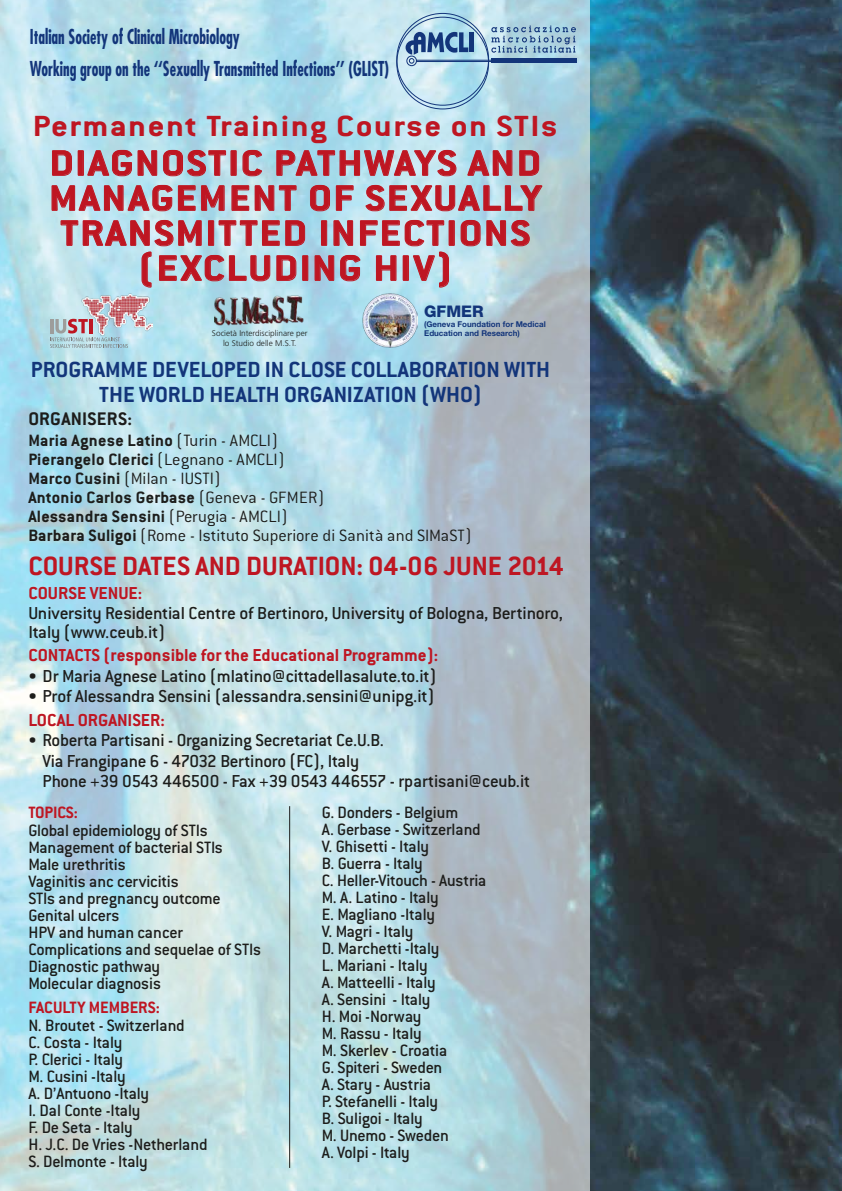
<style>
.page{position:relative;width:842px;height:1191px;background:#fff}
.page>*{position:absolute;margin:0;border:0;box-sizing:border-box;transform-origin:0 0}
.t1{font:700 39px/35px "Conduit ITC";letter-spacing:.04em;color:#be1622;text-align:center;scale:1.15 1}
.t2{font:700 32px "Conduit ITC";letter-spacing:.04em;color:#be1622;scale:1.15 1}
.t3{font:700 29px "Conduit ITC";color:#be1622}
.t4{font:700 24px/25px "Conduit ITC";color:#13357a;text-align:center}
.t5{font:700 condensed 20px/32px "Futura Std";color:#13357a;scale:.77 1}
.t6{font:700 20px "Conduit ITC";letter-spacing:.015em;color:#1d1d1b}
.t7{font:500 19px/20.5px "Conduit ITC";letter-spacing:-.015em;color:#1d1d1b}
.t8{font:700 19px "Conduit ITC";color:#be1622}
.t9{font:500 18px/17px "Conduit ITC";letter-spacing:-.015em;color:#1d1d1b}
.t10{font:300 18px/19px "Conduit ITC";letter-spacing:.005em;color:#1d1d1b}
.t11{font:700 18px "Conduit ITC";color:#be1622}
.t12{font:800 16px "Helvetica Neue LT Std";color:#13357a}
.t13{font:300 8.2px/9.9px "Frutiger LT Std";color:#1d1d1b;text-align:center}
.t14{font:700 8px/9.6px "Helvetica Neue LT Std";color:#13357a}
.s1{font-weight:700}
.s2{font-weight:300}
</style>
<div class="page">
<img style="left:0;top:0;width:591px;height:1191px">
<img style="left:591px;top:0;width:251px;height:1191px">
<div style="left:469px;top:32px;width:5px;height:20px;background:#13357a"></div>
<hr style="left:491px;top:59px;width:86px;height:4px;background:#13357a">
<div style="left:416px;top:60px;width:77px;height:2px;border:1px solid #13357a"></div>
<svg style="left:406px;top:32px;width:62px;height:31px;background:#6f94ba"></svg>
<div style="left:407px;top:56px;width:10px;height:10px;border:1px solid #13357a;border-radius:50%"></div>
<svg style="left:491px;top:26px;width:85px;height:27px;background:#90b3cb"></svg>
<img style="left:81px;top:294px;width:71px;height:42px">
<svg style="left:50px;top:319px;width:78px;height:29px;background:#b4bac3"></svg>
<img style="left:215px;top:295px;width:90px;height:31px">
<img style="left:362px;top:294px;width:55px;height:54px">
<svg style="left:52px;top:150px;width:20px;height:26px"></svg>
<div style="left:78px;top:150px;width:6px;height:26px;border:1px solid #be1622"></div>
<svg style="left:87px;top:150px;width:70px;height:26px;background:#b6b9c5"></svg>
<svg style="left:163px;top:150px;width:63px;height:26px;background:#b5b8c4"></svg>
<div style="left:231px;top:150px;width:6px;height:26px;border:1px solid #be1622"></div>
<svg style="left:242px;top:150px;width:20px;height:26px"></svg>
<svg style="left:276px;top:143px;width:181px;height:33px;background:#b5c1cf"></svg>
<svg style="left:467px;top:150px;width:46px;height:26px"></svg>
<svg style="left:519px;top:150px;width:20px;height:26px"></svg>
<svg style="left:51px;top:185px;width:174px;height:26px;background:#b8b8c5"></svg>
<svg style="left:231px;top:185px;width:66px;height:26px;background:#bcbac4"></svg>
<svg style="left:310px;top:185px;width:20px;height:26px"></svg>
<svg style="left:336px;top:185px;width:18px;height:26px"></svg>
<svg style="left:365px;top:183px;width:178px;height:28px;background:#babeca"></svg>
<div style="left:449px;top:220px;width:6px;height:26px;border:1px solid #be1622"></div>
<svg style="left:460px;top:220px;width:70px;height:26px;background:#b4b3bf"></svg>
<svg style="left:60px;top:220px;width:245px;height:68px;background:#bbcad6"></svg>
<div style="left:302px;top:255px;width:6px;height:26px;border:1px solid #be1622"></div>
<svg style="left:314px;top:220px;width:135px;height:68px;background:#bbc6d4"></svg>
<hr style="left:289px;top:806px;width:1px;height:361px;background:#1d1d1b">
<p class="t5" style="left:30px;top:21px;width:468px">Italian Society of Clinical Microbiology<br>Working group on the ‘‘Sexually Transmitted Infections’’ (GLIST)</p>
<h2 class="t2" style="left:33px;top:108px;width:458px">Permanent Training Course on STIs</h2>
<h1 class="t1" style="left:49px;top:145px;width:430px">DIAGNOSTIC PATHWAYS AND<br>MANAGEMENT OF SEXUALLY<br>TRANSMITTED INFECTIONS (EXCLUDING HIV)</h1>
<p class="t13" style="left:212px;top:328px;width:97px">Società Interdisciplinare per lo Studio delle M.S.T.</p>
<p class="t12" style="left:424px;top:302px;width:61px">GFMER</p>
<p class="t14" style="left:424px;top:319px;width:123px">(Geneva Foundation for Medical<br>Education and Research)</p>
<h3 class="t4" style="left:31px;top:357px;width:521px">PROGRAMME DEVELOPED IN CLOSE COLLABORATION WITH<br>THE WORLD HEALTH ORGANIZATION (WHO)</h3>
<p class="t6" style="left:28px;top:407px;width:105px">ORGANISERS:</p>
<p class="t10" style="left:28px;top:431px;width:445px"><span class="s1">Maria Agnese Latino</span> (Turin - AMCLI)<br><span class="s1">Pierangelo Clerici</span> (Legnano - AMCLI)<br><span class="s1">Marco Cusini</span> (Milan - IUSTI)<br><span class="s1">Antonio Carlos Gerbase</span> (Geneva - GFMER)<br><span class="s1">Alessandra Sensini</span> (Perugia - AMCLI)<br><span class="s1">Barbara Suligoi</span> (Rome - Istituto Superiore di Sanità and SIMaST)</p>
<h3 class="t3" style="left:28px;top:549px;width:537px">COURSE DATES AND DURATION: 04-06 JUNE 2014</h3>
<p class="t8" style="left:28px;top:582px;width:115px">COURSE VENUE:</p>
<p class="t7" style="left:28px;top:604px;width:536px;line-height:18.5px">University Residential Centre of Bertinoro, University of Bologna, Bertinoro,<br>Italy (www.ceub.it)</p>
<p class="t8" style="left:28px;top:644px;width:411px">CONTACTS (responsible for the Educational Programme):</p>
<p class="t7" style="left:28px;top:665px;width:410px"><span class="s2">•</span> Dr Maria Agnese Latino (mlatino@cittadellasalute.to.it)</p>
<p class="t7" style="left:28px;top:686px;width:408px">• Prof Alessandra Sensini (alessandra.sensini@unipg.it)</p>
<p class="t8" style="left:28px;top:709px;width:138px">LOCAL ORGANISER:</p>
<p class="t7" style="left:43px;top:730px;width:489px;text-indent:-14px"><span class="s2">•</span> Roberta Partisani - Organizing Secretariat Ce.U.B.<br>Via Frangipane 6 - 47032 Bertinoro (FC), Italy<br>Phone +39 0543 446500 - Fax +39 0543 446557 - rpartisani@ceub.it</p>
<p class="t11" style="left:28px;top:802px;width:51px">TOPICS:</p>
<p class="t9" style="left:28px;top:821px;width:234px">Global epidemiology of STIs<br>Management of bacterial STIs<br>Male urethritis<br>Vaginitis anc cervicitis<br>STIs and pregnancy outcome<br>Genital ulcers<br>HPV and human cancer<br>Complications and sequelae of STIs<br>Diagnostic pathway<br>Molecular diagnosis</p>
<p class="t11" style="left:28px;top:996px;width:133px">FACULTY MEMBERS:</p>
<p class="t9" style="left:28px;top:1016px;width:181px">N. Broutet - Switzerland<br>C. Costa - Italy<br>P. Clerici - Italy<br>M. Cusini -Italy<br>A. D’Antuono -Italy<br>I. Dal Conte -Italy<br>F. De Seta - Italy<br>H. J.C. De Vries -Netherland<br>S. Delmonte - Italy</p>
<p class="t9" style="left:322px;top:803px;width:166px">G. Donders - Belgium<br>A. Gerbase - Switzerland<br>V. Ghisetti - Italy<br>B. Guerra - Italy<br>C. Heller-Vitouch - Austria<br>M. A. Latino - Italy<br>E. Magliano -Italy<br>V. Magri - Italy<br>D. Marchetti -Italy<br>L. Mariani - Italy<br>A. Matteelli - Italy<br>A. Sensini - Italy<br>H. Moi -Norway<br>M. Rassu - Italy<br>M. Skerlev - Croatia<br>G. Spiteri - Sweden<br>A. Stary - Austria<br>P. Stefanelli - Italy<br>B. Suligoi - Italy<br>M. Unemo - Sweden<br>A. Volpi - Italy</p>
</div>
